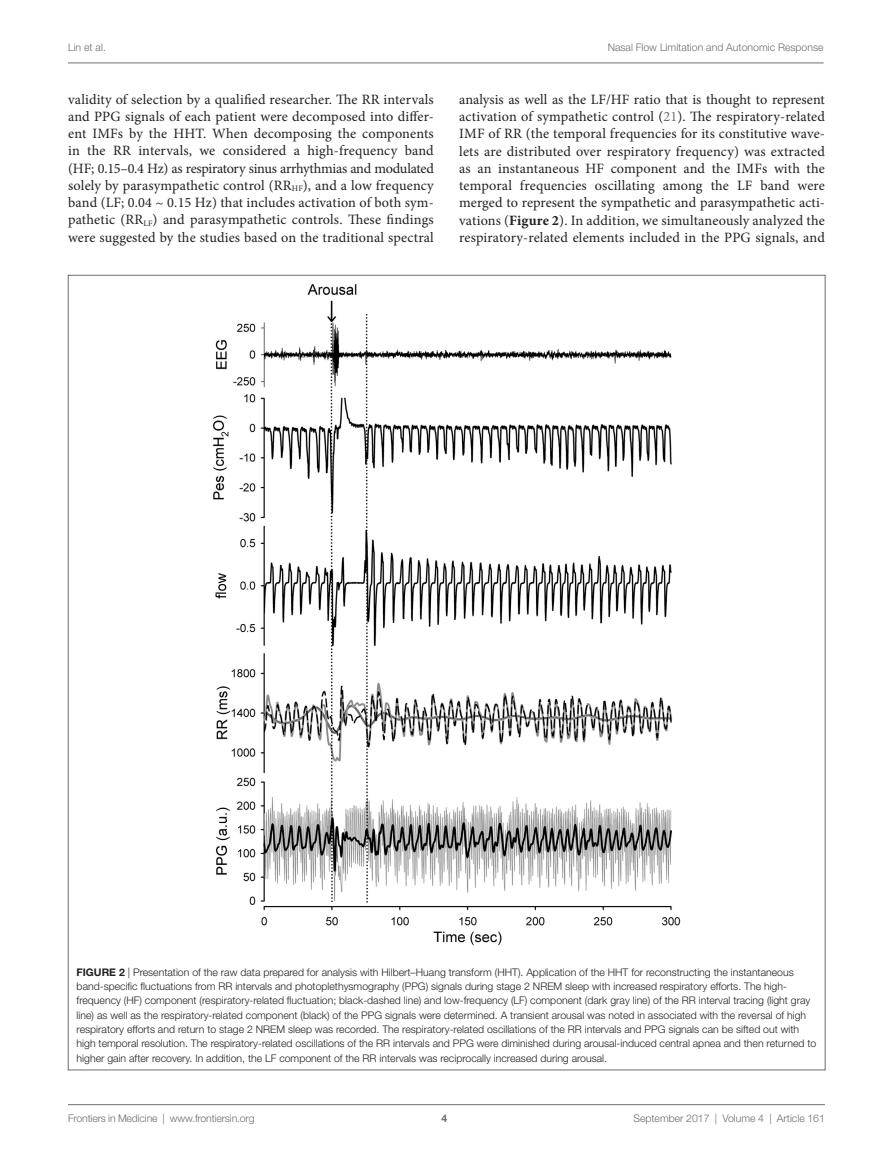
<style>
.page{position:relative;width:893px;height:1170px;background:#fff}
.page>*{position:absolute;margin:0;border:0;box-sizing:border-box;transform-origin:0 0}
.t1{font:14.25px/17.2px "Minion Pro";letter-spacing:.01em;color:#231f20;text-align:justify}
.t2{font:300 10.5px/14.2px "Helvetica Neue LT Std";color:#231f20}
.t3{font:300 10.5px "Helvetica Neue LT Std";color:#6c6d70}
.t4{font:700 10.5px "Helvetica Neue LT Std";color:#6c6d70}
.s1{color:#6c6d70}
.s2{font-weight:700}
</style>
<div class="page">
<img style="left:213px;top:284px;width:467px;height:661px">
<hr style="left:68px;top:63px;width:756px;height:1px;background:#6c6d70">
<hr style="left:68px;top:1104px;width:757px;height:1px;background:#6c6d70">
<p class="t3" style="left:68px;top:41px;width:39px">Lin et al.</p>
<p class="t3" style="left:608px;top:41px;width:217px">Nasal Flow Limitation and Autonomic Response</p>
<p class="t1" style="left:68px;top:90px;width:367px">validity of selection by a qualified researcher. The RR intervals and PPG signals of each patient were decomposed into differ&shy;ent IMFs by the HHT. When decomposing the components in the RR intervals, we considered a high-frequency band (HF; 0.15–0.4 Hz) as respiratory sinus arrhythmias and modulated solely by parasympathetic control (RR<sub>HF</sub>), and a low frequency band (LF; 0.04 ~ 0.15 Hz) that includes activation of both sym&shy;pathetic (RR<sub>LF</sub>) and parasympathetic controls. These findings were suggested by the studies based on the traditional spectral</p>
<p class="t1" style="left:459px;top:91px;width:367px">analysis as well as the LF/HF ratio that is thought to represent activation of sympathetic control (<span class="s1">21</span>). The respiratory-related IMF of RR (the temporal frequencies for its constitutive wave&shy;lets are distributed over respiratory frequency) was extracted as an instantaneous HF component and the IMFs with the temporal frequencies oscillating among the LF band were merged to represent the sympathetic and parasympathetic acti&shy;vations (<span class="s2">Figure 2</span>). In addition, we simultaneously analyzed the respiratory-related elements included in the PPG signals, and</p>
<p class="t2" style="left:77px;top:964px;width:741px"><span class="s2">FIGURE 2</span> | Presentation of the raw data prepared for analysis with Hilbert–Huang transform (HHT). Application of the HHT for reconstructing the instantaneous band-specific fluctuations from RR intervals and photoplethysmography (PPG) signals during stage 2 NREM sleep with increased respiratory efforts. The high&shy;frequency (HF) component (respiratory-related fluctuation; black-dashed line) and low-frequency (LF) component (dark gray line) of the RR interval tracing (light gray line) as well as the respiratory-related component (black) of the PPG signals were determined. A transient arousal was noted in associated with the reversal of high respiratory efforts and return to stage 2 NREM sleep was recorded. The respiratory-related oscillations of the RR intervals and PPG signals can be sifted out with high temporal resolution. The respiratory-related oscillations of the RR intervals and PPG were diminished during arousal-induced central apnea and then returned to higher gain after recovery. In addition, the LF component of the RR intervals was reciprocally increased during arousal.</p>
<p class="t3" style="left:68px;top:1111px;width:188px">Frontiers in Medicine | www.frontiersin.org</p>
<p class="t3" style="left:633px;top:1111px;width:193px">September 2017 | Volume 4 | Article 161</p>
<p class="t4" style="left:441px;top:1111px;width:7px">4</p>
</div>
